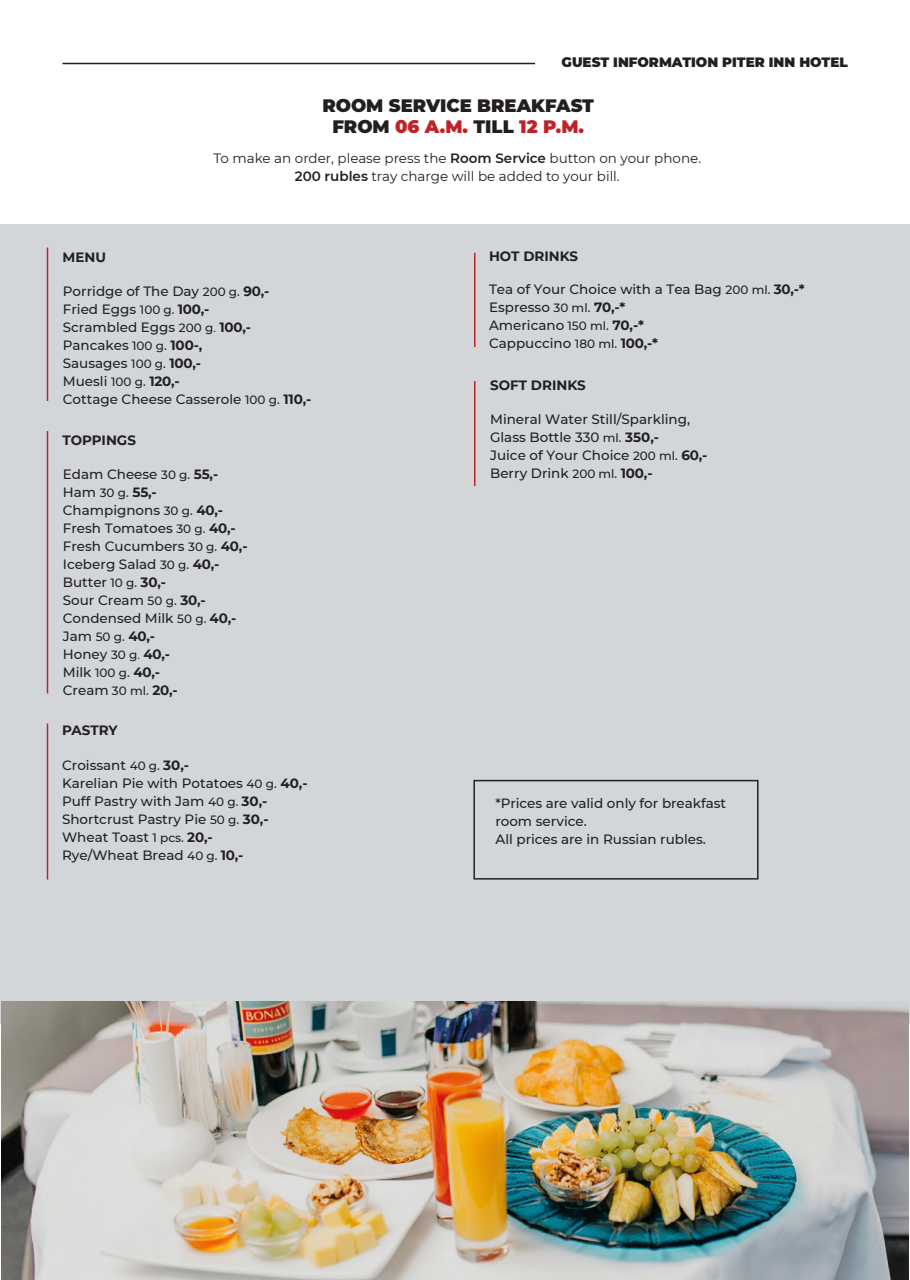
<style>
.page{position:relative;width:910px;height:1280px;background:#fff}
.page>*{position:absolute;margin:0;border:0;box-sizing:border-box;transform-origin:0 0}
.t1{font:900 18px "Montserrat";color:#231f20}
.t2{font:900 18px "Montserrat";color:#bf2327}
.t3{font:500 13.5px/18px "Montserrat";color:#231f20}
.t4{font:13.5px "Montserrat";color:#231f20}
.t5{font:700 13.5px "Montserrat";color:#231f20}
.t6{font:900 13.5px "Montserrat";color:#231f20}
.t7{font:500 12px "Montserrat";color:#231f20}
.s1{color:#231f20}
.s2{font-weight:600}
.s3{font-size:12px}
.s4{font-weight:700}
.s5{font-weight:400;font-size:12px}
.s6{font-size:13.5px}
.s7{font-weight:700;font-size:13.5px}
</style>
<div class="page">
<hr style="left:63px;top:63px;width:472px;height:1px;background:#231f20">
<div style="left:0;top:225px;width:910px;height:799px;background:#d2d6d9"></div>
<div style="left:473px;top:780px;width:286px;height:99px;border:2px solid #231f20"></div>
<hr style="left:47px;top:248px;width:1px;height:153px;background:#bf2327">
<hr style="left:474px;top:253px;width:1px;height:94px;background:#bf2327">
<hr style="left:474px;top:381px;width:1px;height:105px;background:#bf2327">
<hr style="left:47px;top:431px;width:1px;height:262px;background:#bf2327">
<hr style="left:47px;top:723px;width:1px;height:156px;background:#bf2327">
<img style="left:1px;top:1001px;width:908px;height:279px">
<p class="t6" style="left:562px;top:52px;width:288px">GUEST INFORMATION PITER INN HOTEL</p>
<p class="t1" style="left:322px;top:92px;width:273px">ROOM SERVICE BREAKFAST</p>
<p class="t2" style="left:332px;top:113px;width:253px"><span class="s1">FROM</span> 06 A.M. <span class="s1">TILL</span> 12 P.M.</p>
<p class="t4" style="left:213px;top:149px;width:489px">To make an order, please press the <span class="s2">Room Service</span> button on your phone.</p>
<p class="t4" style="left:295px;top:167px;width:326px"><span class="s2">200 rubles</span> tray charge will be added to your bill.</p>
<p class="t5" style="left:63px;top:247px;width:45px">MENU</p>
<p class="t3" style="left:63px;top:281px;width:250px">Porridge of The Day <span class="s3">200 g.</span> <span class="s4">90,-<br></span>Fried Eggs <span class="s3">100 g.</span> <span class="s4">100,-<br></span>Scrambled Eggs <span class="s3">200 g</span><span class="s5">.</span> <span class="s4">100,-<br></span>Pancakes <span class="s3">100 g.</span> <span class="s4">100-,<br></span>Sausages <span class="s3">100 g.</span> <span class="s4">100,-<br></span>Muesli <span class="s3">100 g.</span> <span class="s4">120,-<br></span>Cottage Cheese Casserole <span class="s3">100 g.</span> <span class="s4">110,-</span></p>
<p class="t5" style="left:63px;top:430px;width:75px">TOPPINGS</p>
<p class="t3" style="left:63px;top:465px;width:157px">Edam Cheese <span class="s3">30 g.</span> <span class="s4">55,-</span></p>
<p class="t7" style="left:63px;top:484px;width:95px"><span class="s6">Ham</span> 30 g. <span class="s7">55,-</span></p>
<p class="t3" style="left:63px;top:501px;width:186px">Champignons <span class="s3">30 g.</span> <span class="s4">40,-<br></span>Fresh Tomatoes <span class="s3">30 g.</span> <span class="s4">40,-<br></span>Fresh Cucumbers <span class="s3">30 g.</span> <span class="s4">40,-<br></span>Iceberg Salad <span class="s3">30 g.</span> <span class="s4">40,-<br></span>Butter <span class="s3">10 g.</span> <span class="s4">30,-<br></span>Sour Cream <span class="s3">50 g.</span> <span class="s4">30,-<br></span>Condensed Milk <span class="s3">50 g.</span> <span class="s4">40,-</span></p>
<p class="t7" style="left:63px;top:628px;width:94px"><span class="s6">Jam</span> 50 g. <span class="s7">40,-</span></p>
<p class="t3" style="left:63px;top:645px;width:109px">Honey <span class="s3">30 g</span><span class="s5">.</span> <span class="s4">40,-</span></p>
<p class="t7" style="left:63px;top:664px;width:99px"><span class="s6">Milk</span> 100 g. <span class="s7">40,-</span></p>
<p class="t3" style="left:63px;top:681px;width:116px">Cream <span class="s3">30 ml.</span> <span class="s4">20,-</span></p>
<p class="t5" style="left:62px;top:721px;width:57px">PASTRY</p>
<p class="t3" style="left:62px;top:755px;width:247px">Croissant <span class="s3">40 g.</span> <span class="s4">30,-<br></span>Karelian Pie with Potatoes <span class="s3">40 g.</span> <span class="s4">40,-<br></span>Puff Pastry with Jam <span class="s3">40 g.</span> <span class="s4">30,-<br></span>Shortcrust Pastry Pie <span class="s3">50 g.</span> <span class="s4">30,-<br></span>Wheat Toast <span class="s3">1 pcs.</span> <span class="s4">20,-<br></span>Rye/Wheat Bread <span class="s3">40 g.</span> <span class="s4">10,-</span></p>
<p class="t5" style="left:489px;top:247px;width:91px">HOT DRINKS</p>
<p class="t3" style="left:489px;top:280px;width:317px">Tea of Your Choice with a Tea Bag <span class="s3">200 ml.</span> <span class="s4">30,-*<br></span>Espresso <span class="s3">30 ml.</span> <span class="s4">70,-*<br></span>Americano <span class="s3">150 ml.</span> <span class="s4">70,-*<br></span>Cappuccino <span class="s3">180 ml.</span> <span class="s4">100,-*</span></p>
<p class="t5" style="left:490px;top:376px;width:97px">SOFT DRINKS</p>
<p class="t3" style="left:490px;top:410px;width:219px">Mineral Water Still/Sparkling,<br>Glass Bottle 330 <span class="s3">ml.</span> <span class="s4">350,-<br></span>Juice of Your Choice <span class="s3">200 ml.</span> <span class="s4">60,-<br></span>Berry Drink <span class="s3">200 ml.</span> <span class="s4">100,-</span></p>
<p class="t3" style="left:495px;top:793px;width:232px">*Prices are valid only for breakfast room service.</p>
<p class="t3" style="left:495px;top:829px;width:212px">All prices are in Russian rubles.</p>
</div>
